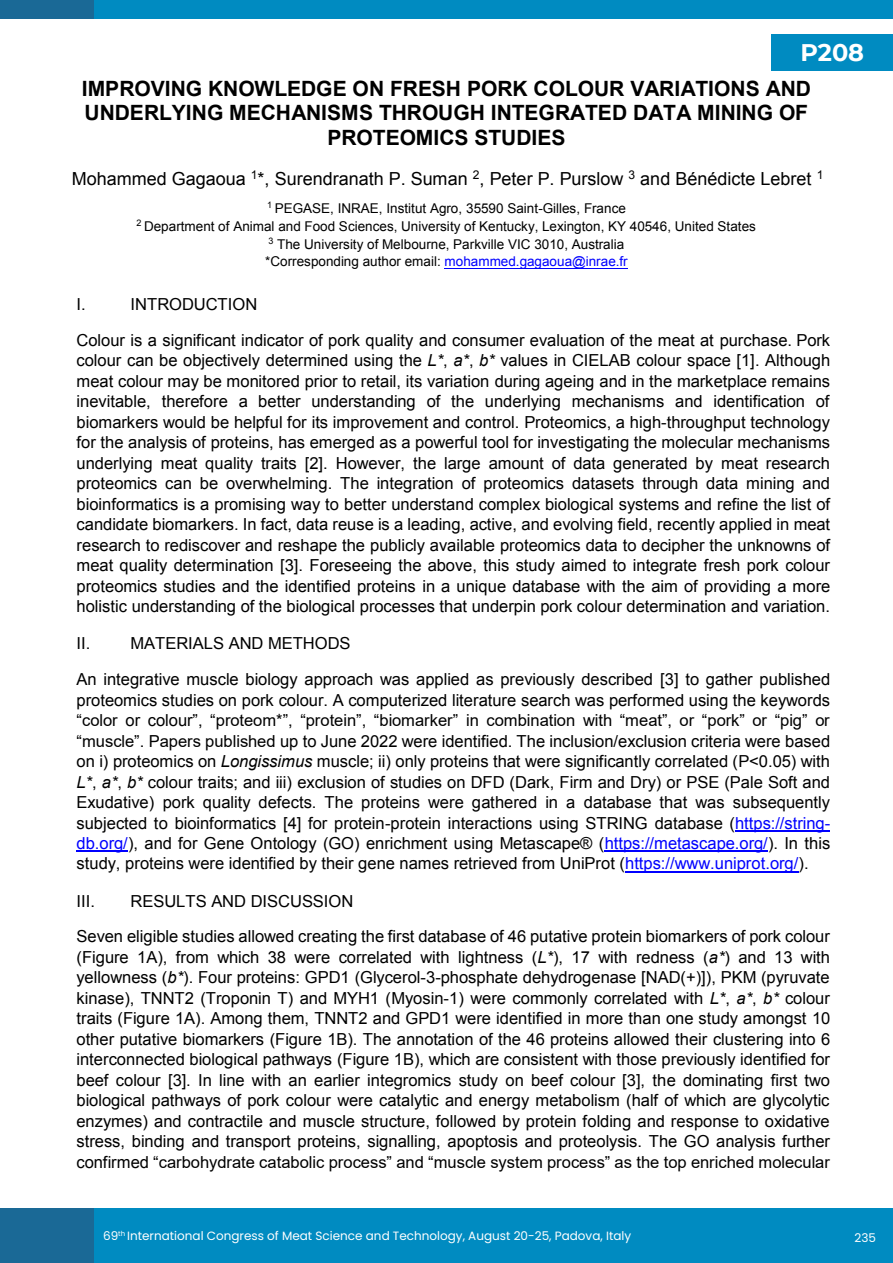
<style>
.page{position:relative;width:893px;height:1263px;background:#fff}
.page>*{position:absolute;margin:0;border:0;box-sizing:border-box;transform-origin:0 0}
.t1{font:700 24px "Montserrat";color:#fff}
.t2{font:700 21px/24.3px "Arial";letter-spacing:-.005em;color:#000;text-align:center}
.t3{font:18px "Arial";color:#000}
.t4{font:16.5px/20.5px "Arial";color:#000}
.t5{font:13.5px/17.9px "Arial";letter-spacing:.005em;color:#000;text-align:center}
.t6{font:12px "Poppins";color:#fff}
.s1{color:#00f}
.s2{font-style:italic}
</style>
<div class="page">
<hr style="left:444px;top:268px;width:184px;height:1px;background:#00f">
<hr style="left:735px;top:830px;width:95px;height:2px;background:#00f">
<hr style="left:76px;top:851px;width:52px;height:1px;background:#00f">
<hr style="left:605px;top:851px;width:163px;height:1px;background:#00f">
<hr style="left:625px;top:871px;width:173px;height:1px;background:#00f">
<div style="left:94px;top:0;width:799px;height:19px;background:#008bc1"></div>
<div style="left:0;top:0;width:94px;height:19px;background:#1a6996"></div>
<div style="left:94px;top:1209px;width:799px;height:54px;background:#008bc1"></div>
<div style="left:0;top:1209px;width:94px;height:54px;background:#1a6996"></div>
<div style="left:772px;top:34px;width:121px;height:36px;background:#008bc1"></div>
<h1 class="t1" style="left:800px;top:35px;width:65px">P208</h1>
<p class="t2" style="left:82px;top:77px;width:731px">IMPROVING KNOWLEDGE ON FRESH PORK COLOUR VARIATIONS AND<br>UNDERLYING MECHANISMS THROUGH INTEGRATED DATA MINING OF<br>PROTEOMICS STUDIES</p>
<p class="t3" style="left:72px;top:166px;width:753px">Mohammed Gagaoua <sup>1</sup>*, Surendranath P. Suman <sup>2</sup>, Peter P. Purslow <sup>3</sup> and Bénédicte Lebret <sup>1</sup></p>
<p class="t5" style="left:136px;top:199px;width:621px"><sup>1</sup> PEGASE, INRAE, Institut Agro, 35590 Saint-Gilles, France<br><sup>2</sup> Department of Animal and Food Sciences, University of Kentucky, Lexington, KY 40546, United States <sup>3</sup> The University of Melbourne, Parkville VIC 3010, Australia<br>*Corresponding author email: <span class="s1">mohammed.gagaoua@inrae.fr</span></p>
<p class="t4" style="left:76px;top:294px;width:11px">I.</p>
<p class="t4" style="left:76px;top:286px;width:755px;line-height:35.8px;text-indent:54px">INTRODUCTION<br>Colour is a significant indicator of pork quality and consumer evaluation of the meat at purchase. Pork</p>
<p class="t4" style="left:76px;top:350px;width:755px;text-align:justify">colour can be objectively determined using the <span class="s2">L*</span>, <span class="s2">a*</span>, <span class="s2">b*</span> values in CIELAB colour space [1]. Although meat colour may be monitored prior to retail, its variation during ageing and in the marketplace remains inevitable, therefore a better understanding of the underlying mechanisms and identification of biomarkers would be helpful for its improvement and control. Proteomics, a high-throughput technology for the analysis of proteins, has emerged as a powerful tool for investigating the molecular mechanisms underlying meat quality traits [2]. However, the large amount of data generated by meat research proteomics can be overwhelming. The integration of proteomics datasets through data mining and bioinformatics is a promising way to better understand complex biological systems and refine the list of candidate biomarkers. In fact, data reuse is a leading, active, and evolving field, recently applied in meat research to rediscover and reshape the publicly available proteomics data to decipher the unknowns of meat quality determination [3]. Foreseeing the above, this study aimed to integrate fresh pork colour proteomics studies and the identified proteins in a unique database with the aim of providing a more holistic understanding of the biological processes that underpin pork colour determination and variation.</p>
<p class="t4" style="left:76px;top:633px;width:15px">II.</p>
<p class="t4" style="left:76px;top:626px;width:755px;line-height:35.8px;text-indent:54px">MATERIALS AND METHODS<br>An integrative muscle biology approach was applied as previously described [3] to gather published</p>
<p class="t4" style="left:76px;top:690px;width:755px;text-align:justify">proteomics studies on pork colour. A computerized literature search was performed using the keywords “color or colour”, “proteom*”, “protein”, “biomarker” in combination with “meat”, or “pork” or “pig” or “muscle”. Papers published up to June 2022 were identified. The inclusion/exclusion criteria were based on i) proteomics on <span class="s2">Longissimus</span> muscle; ii) only proteins that were significantly correlated (P&lt;0.05) with <span class="s2">L*</span>, <span class="s2">a*</span>, <span class="s2">b*</span> colour traits; and iii) exclusion of studies on DFD (Dark, Firm and Dry) or PSE (Pale Soft and Exudative) pork quality defects. The proteins were gathered in a database that was subsequently subjected to bioinformatics [4] for protein-protein interactions using STRING database (<span class="s1">https://string&shy;db.org/</span>), and for Gene Ontology (GO) enrichment using Metascape® (<span class="s1">https://metascape.org/</span>). In this study, proteins were identified by their gene names retrieved from UniProt (<span class="s1">https://www.uniprot.org/</span>).</p>
<p class="t4" style="left:76px;top:891px;width:20px">III.</p>
<p class="t4" style="left:76px;top:883px;width:755px;line-height:35.8px;text-indent:54px">RESULTS AND DISCUSSION<br>Seven eligible studies allowed creating the first database of 46 putative protein biomarkers of pork colour</p>
<p class="t4" style="left:76px;top:947px;width:755px;text-align:justify">(Figure 1A), from which 38 were correlated with lightness (<span class="s2">L*</span>), 17 with redness (<span class="s2">a*</span>) and 13 with yellowness (<span class="s2">b*</span>). Four proteins: GPD1 (Glycerol-3-phosphate dehydrogenase [NAD(+)]), PKM (pyruvate kinase), TNNT2 (Troponin T) and MYH1 (Myosin-1) were commonly correlated with <span class="s2">L*</span>, <span class="s2">a*</span>, <span class="s2">b*</span> colour traits (Figure 1A). Among them, TNNT2 and GPD1 were identified in more than one study amongst 10 other putative biomarkers (Figure 1B). The annotation of the 46 proteins allowed their clustering into 6 interconnected biological pathways (Figure 1B), which are consistent with those previously identified for beef colour [3]. In line with an earlier integromics study on beef colour [3], the dominating first two biological pathways of pork colour were catalytic and energy metabolism (half of which are glycolytic enzymes) and contractile and muscle structure, followed by protein folding and response to oxidative stress, binding and transport proteins, signalling, apoptosis and proteolysis. The GO analysis further confirmed “carbohydrate catabolic process” and “muscle system process” as the top enriched molecular</p>
<p class="t6" style="left:103px;top:1228px;width:530px">69<sup>th</sup> International Congress of Meat Science and Technology, August 20-25, Padova, Italy</p>
<p class="t6" style="left:854px;top:1231px;width:23px">235</p>
</div>
